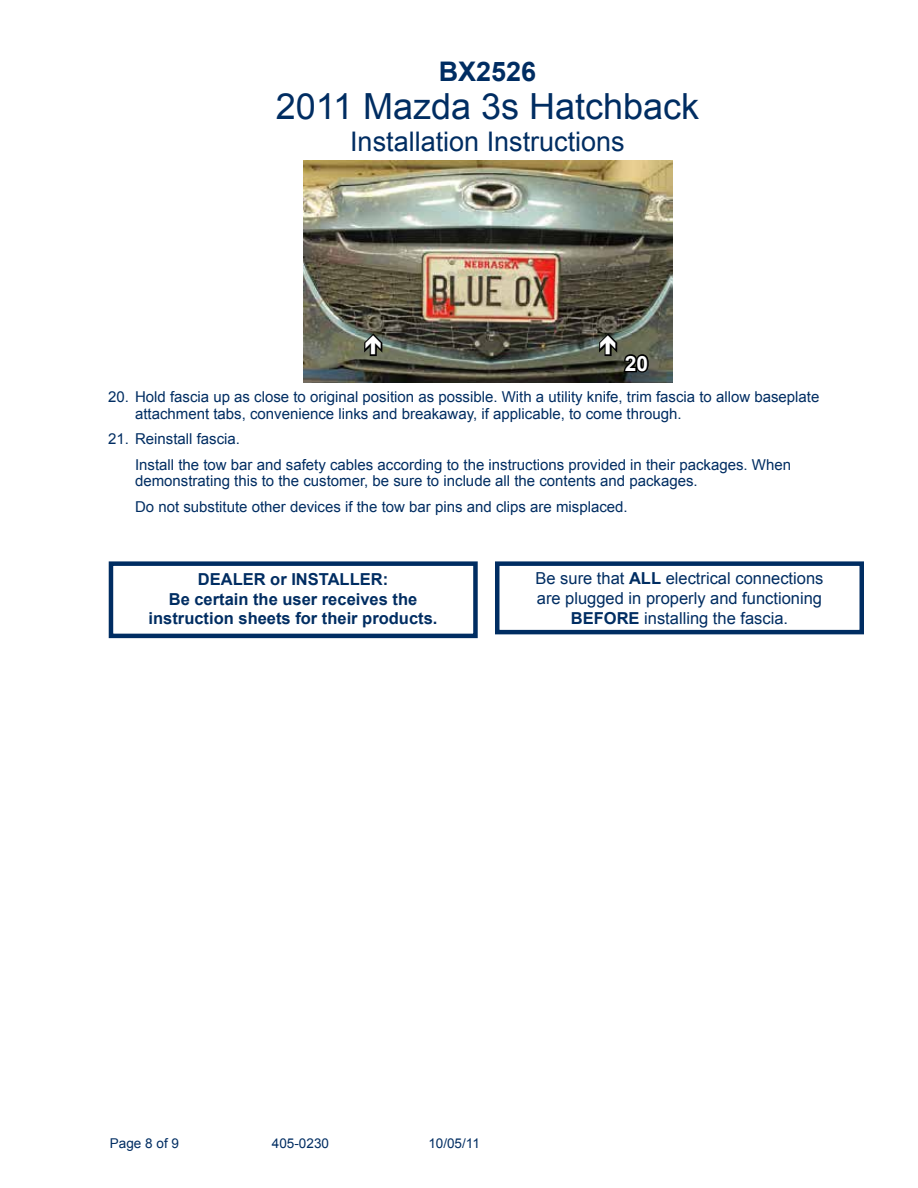
<style>
.page{position:relative;width:918px;height:1188px;background:#fff}
.page>*{position:absolute;margin:0;border:0;box-sizing:border-box;transform-origin:0 0}
.t1{font:36px "Arial";color:#002d62}
.t2{font:27px "Arial";color:#002d62}
.t3{font:700 27px "Arial";color:#002d62}
.t4{font:700 21px "Arial";color:#fff}
.t5{font:16.5px/19.8px "Arial";color:#002d62;text-align:center}
.t6{font:700 16.5px/19.8px "Arial";color:#002d62;text-align:center}
.t7{font:15px/25.5px "Arial";color:#002d62}
.t8{font:13.5px "Arial";color:#002d62}
.s1{font-weight:700}
</style>
<div class="page">
<div style="left:109px;top:561px;width:369px;height:77px;border:4px solid #002d62"></div>
<div style="left:495px;top:561px;width:369px;height:73px;border:4px solid #002d62"></div>
<img style="left:303px;top:161px;width:369px;height:222px">
<svg style="left:361px;top:331px;width:23px;height:27px"></svg>
<svg style="left:596px;top:331px;width:55px;height:44px;background:#44473b"></svg>
<h2 class="t3" style="left:439px;top:54px;width:99px">BX2526</h2>
<h1 class="t1" style="left:276px;top:83px;width:425px">2011 Mazda 3s Hatchback</h1>
<h2 class="t2" style="left:350px;top:124px;width:276px">Installation Instructions</h2>
<h3 class="t4" style="left:625px;top:350px;width:25px">20</h3>
<p class="t7" style="left:135px;top:389px;width:686px;line-height:16.5px;text-indent:-27px">20. Hold fascia up as close to original position as possible. With a utility knife, trim fascia to allow baseplate attachment tabs, convenience links and breakaway, if applicable, to come through.</p>
<p class="t7" style="left:135px;top:426px;width:658px;text-indent:-27px">21. Reinstall fascia.<br>Install the tow bar and safety cables according to the instructions provided in their packages. When</p>
<p class="t7" style="left:135px;top:468px;width:564px">demonstrating this to the customer, be sure to include all the contents and packages.<br>Do not substitute other devices if the tow bar pins and clips are misplaced.</p>
<p class="t6" style="left:149px;top:570px;width:290px">DEALER or INSTALLER:<br>Be certain the user receives the instruction sheets for their products.</p>
<p class="t5" style="left:536px;top:569px;width:289px">Be sure that <span class="s1">ALL</span> electrical connections are plugged in properly and functioning<br><span class="s1">BEFORE</span> installing the fascia.</p>
<p class="t8" style="left:110px;top:1135px;width:71px">Page 8 of 9</p>
<p class="t8" style="left:272px;top:1135px;width:59px">405-0230</p>
<p class="t8" style="left:428px;top:1135px;width:53px">10/05/11</p>
</div>
